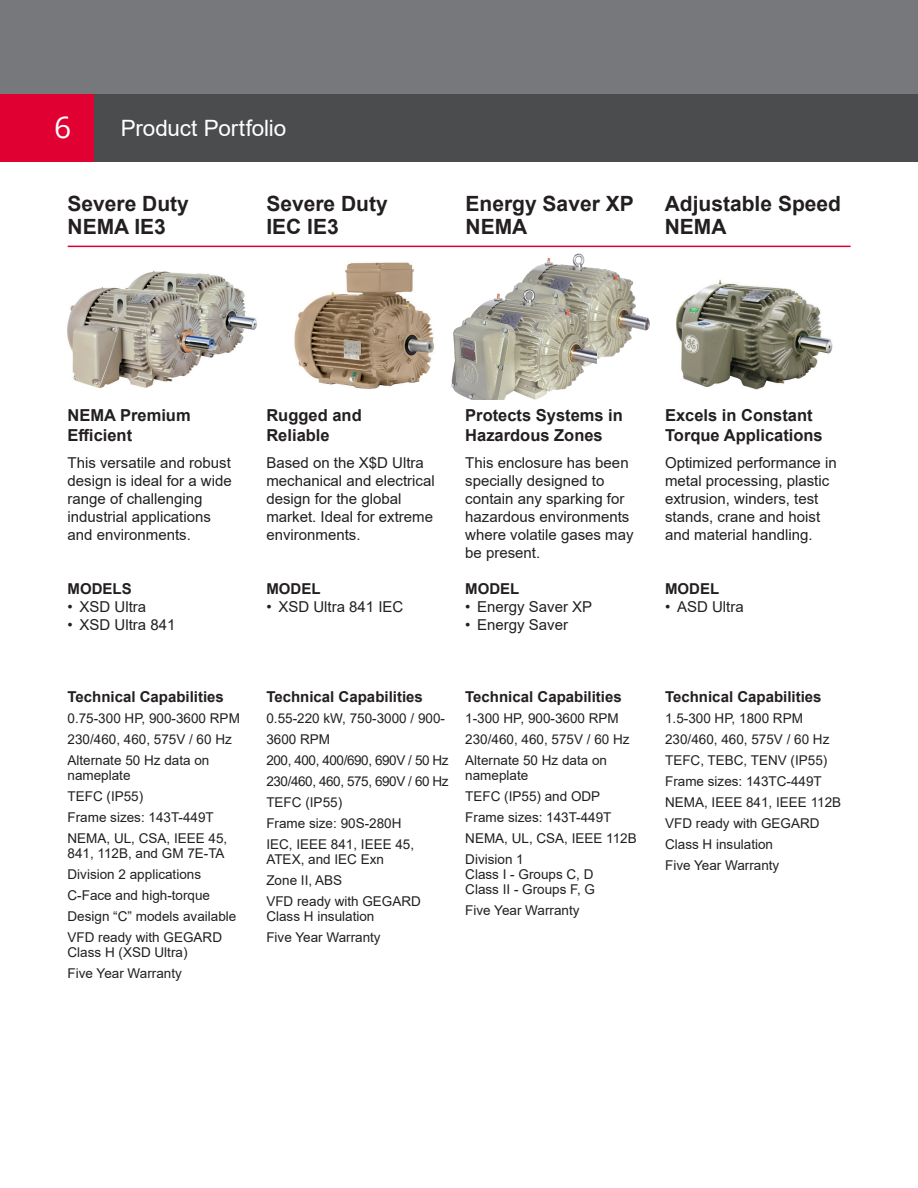
<style>
.page{position:relative;width:918px;height:1188px;background:#fff}
.page>*{position:absolute;margin:0;border:0;box-sizing:border-box;transform-origin:0 0}
.t1{font:30px "Open Sans";color:#fff}
._1_1_Headline_white{font:22.5px "Arial";letter-spacing:-.005em;color:#fff}
.t2{font:700 21px "Arial";color:#231f20}
.t3{font:700 16.5px/19.5px "Arial";color:#231f20}
.t4{font:15px/18px "Arial";color:#231f20}
.t5{font:700 15px "Arial";color:#231f20}
.t6{font:13.5px/15px "Arial";color:#231f20}
.t7{font:13.5px "Arial";letter-spacing:-.03em;color:#231f20}
</style>
<div class="page">
<div style="left:0;top:0;width:918px;height:162px;background:#76787b"></div>
<div style="left:0;top:94px;width:918px;height:68px;background:#4b4c4d"></div>
<div style="left:0;top:94px;width:94px;height:68px;background:#e00031"></div>
<img style="left:676px;top:279px;width:157px;height:111px">
<img style="left:294px;top:262px;width:140px;height:127px">
<hr style="left:68px;top:246px;width:783px;height:1px;background:#e00031">
<img style="left:67px;top:271px;width:190px;height:118px">
<img style="left:516px;top:253px;width:134px;height:106px">
<img style="left:451px;top:285px;width:146px;height:114px">
<h1 class="t1" style="left:54px;top:107px;width:19px">6</h1>
<p class="_1_1_Headline_white" style="left:121px;top:113px;width:167px">Product Portfolio</p>
<p class="t2" style="left:68px;top:189px;width:123px">Severe Duty</p>
<p class="t2" style="left:68px;top:211px;width:100px">NEMA IE3</p>
<p class="t2" style="left:266px;top:189px;width:123px">Severe Duty</p>
<p class="t2" style="left:266px;top:211px;width:74px">IEC IE3</p>
<p class="t2" style="left:466px;top:189px;width:170px">Energy Saver XP</p>
<p class="t2" style="left:466px;top:211px;width:63px">NEMA</p>
<p class="t2" style="left:665px;top:189px;width:178px">Adjustable Speed</p>
<p class="t2" style="left:665px;top:211px;width:63px">NEMA</p>
<p class="t3" style="left:68px;top:406px;width:125px">NEMA Premium</p>
<p class="t3" style="left:68px;top:425px;width:66px">Efficient</p>
<p class="t4" style="left:68px;top:453px;width:165px">This versatile and robust</p>
<p class="t4" style="left:68px;top:471px;width:166px">design is ideal for a wide</p>
<p class="t4" style="left:68px;top:489px;width:137px">range of challenging</p>
<p class="t4" style="left:68px;top:507px;width:145px">industrial applications</p>
<p class="t4" style="left:68px;top:525px;width:125px">and environments.</p>
<p class="t5" style="left:68px;top:578px;width:66px">MODELS</p>
<p class="t4" style="left:68px;top:597px;width:80px">• XSD Ultra</p>
<p class="t4" style="left:68px;top:615px;width:109px">• XSD Ultra 841</p>
<p class="t3" style="left:266px;top:406px;width:97px">Rugged and</p>
<p class="t3" style="left:266px;top:425px;width:65px">Reliable</p>
<p class="t4" style="left:266px;top:453px;width:159px">Based on the X$D Ultra</p>
<p class="t4" style="left:266px;top:471px;width:170px">mechanical and electrical</p>
<p class="t4" style="left:266px;top:489px;width:137px">design for the global</p>
<p class="t4" style="left:266px;top:507px;width:168px">market. Ideal for extreme</p>
<p class="t4" style="left:266px;top:525px;width:96px">environments.</p>
<p class="t5" style="left:266px;top:578px;width:56px">MODEL</p>
<p class="t4" style="left:266px;top:597px;width:139px">• XSD Ultra 841 IEC</p>
<p class="t3" style="left:465px;top:406px;width:159px">Protects Systems in<br>Hazardous Zones</p>
<p class="t4" style="left:465px;top:453px;width:165px">This enclosure has been</p>
<p class="t4" style="left:465px;top:471px;width:170px">specially designed to contain any sparking for hazardous environments where volatile gases may be present.</p>
<p class="t5" style="left:465px;top:578px;width:56px">MODEL</p>
<p class="t4" style="left:465px;top:597px;width:129px">• Energy Saver XP</p>
<p class="t4" style="left:465px;top:615px;width:104px">• Energy Saver</p>
<p class="t5" style="left:68px;top:686px;width:158px">Technical Capabilities</p>
<p class="t6" style="left:68px;top:710px;width:174px">0.75-300 HP, 900-3600 RPM</p>
<p class="t6" style="left:68px;top:731px;width:166px">230/460, 460, 575V / 60 Hz</p>
<p class="t6" style="left:68px;top:752px;width:143px">Alternate 50 Hz data on</p>
<p class="t6" style="left:68px;top:767px;width:65px">nameplate</p>
<p class="t6" style="left:68px;top:788px;width:77px">TEFC (IP55)</p>
<p class="t6" style="left:68px;top:809px;width:148px">Frame sizes: 143T-449T</p>
<p class="t6" style="left:68px;top:830px;width:161px">NEMA, UL, CSA, IEEE 45,<br>841, 112B, and GM 7E-TA</p>
<p class="t6" style="left:68px;top:866px;width:135px">Division 2 applications</p>
<p class="t6" style="left:68px;top:887px;width:144px">C-Face and high-torque</p>
<p class="t6" style="left:68px;top:908px;width:170px">Design “C” models available</p>
<p class="t6" style="left:68px;top:929px;width:156px">VFD ready with GEGARD<br>Class H (XSD Ultra)</p>
<p class="t6" style="left:68px;top:965px;width:116px">Five Year Warranty</p>
<p class="t5" style="left:266px;top:686px;width:158px">Technical Capabilities</p>
<p class="t6" style="left:266px;top:707px;width:180px;line-height:21px">0.55-220 kW, 750-3000 / 900-<br>3600 RPM</p>
<p class="t7" style="left:266px;top:751px;width:184px">200, 400, 400/690, 690V / 50 Hz</p>
<p class="t7" style="left:266px;top:772px;width:184px">230/460, 460, 575, 690V / 60 Hz</p>
<p class="t6" style="left:266px;top:794px;width:77px">TEFC (IP55)</p>
<p class="t6" style="left:266px;top:815px;width:137px">Frame size: 90S-280H</p>
<p class="t6" style="left:266px;top:836px;width:149px">IEC, IEEE 841, IEEE 45,</p>
<p class="t6" style="left:266px;top:851px;width:119px">ATEX, and IEC Exn</p>
<p class="t6" style="left:266px;top:872px;width:77px">Zone II, ABS</p>
<p class="t6" style="left:266px;top:893px;width:156px">VFD ready with GEGARD</p>
<p class="t6" style="left:266px;top:908px;width:110px">Class H insulation</p>
<p class="t6" style="left:266px;top:929px;width:116px">Five Year Warranty</p>
<p class="t5" style="left:465px;top:686px;width:158px">Technical Capabilities</p>
<p class="t6" style="left:465px;top:710px;width:155px">1-300 HP, 900-3600 RPM</p>
<p class="t6" style="left:465px;top:731px;width:166px">230/460, 460, 575V / 60 Hz</p>
<p class="t6" style="left:465px;top:752px;width:143px">Alternate 50 Hz data on</p>
<p class="t6" style="left:465px;top:767px;width:65px">nameplate</p>
<p class="t6" style="left:465px;top:788px;width:137px">TEFC (IP55) and ODP</p>
<p class="t6" style="left:465px;top:809px;width:148px">Frame sizes: 143T-449T</p>
<p class="t6" style="left:465px;top:830px;width:173px">NEMA, UL, CSA, IEEE 112B</p>
<p class="t6" style="left:465px;top:851px;width:60px">Division 1</p>
<p class="t6" style="left:465px;top:866px;width:130px">Class I - Groups C, D</p>
<p class="t6" style="left:465px;top:881px;width:131px">Class II - Groups F, G</p>
<p class="t6" style="left:465px;top:902px;width:116px">Five Year Warranty</p>
<p class="t3" style="left:665px;top:406px;width:159px">Excels in Constant<br>Torque Applications</p>
<p class="t4" style="left:665px;top:453px;width:173px">Optimized performance in</p>
<p class="t4" style="left:665px;top:471px;width:166px">metal processing, plastic</p>
<p class="t4" style="left:665px;top:489px;width:155px">extrusion, winders, test</p>
<p class="t4" style="left:665px;top:507px;width:157px">stands, crane and hoist</p>
<p class="t4" style="left:665px;top:525px;width:149px">and material handling.</p>
<p class="t5" style="left:665px;top:578px;width:56px">MODEL</p>
<p class="t4" style="left:665px;top:597px;width:80px">• ASD Ultra</p>
<p class="t5" style="left:665px;top:686px;width:158px">Technical Capabilities</p>
<p class="t6" style="left:665px;top:710px;width:139px">1.5-300 HP, 1800 RPM</p>
<p class="t6" style="left:665px;top:731px;width:166px">230/460, 460, 575V / 60 Hz</p>
<p class="t6" style="left:665px;top:752px;width:164px">TEFC, TEBC, TENV (IP55)</p>
<p class="t6" style="left:665px;top:773px;width:158px">Frame sizes: 143TC-449T</p>
<p class="t6" style="left:665px;top:794px;width:178px">NEMA, IEEE 841, IEEE 112B</p>
<p class="t6" style="left:665px;top:815px;width:156px">VFD ready with GEGARD</p>
<p class="t6" style="left:665px;top:836px;width:110px">Class H insulation</p>
<p class="t6" style="left:665px;top:857px;width:116px">Five Year Warranty</p>
</div>
